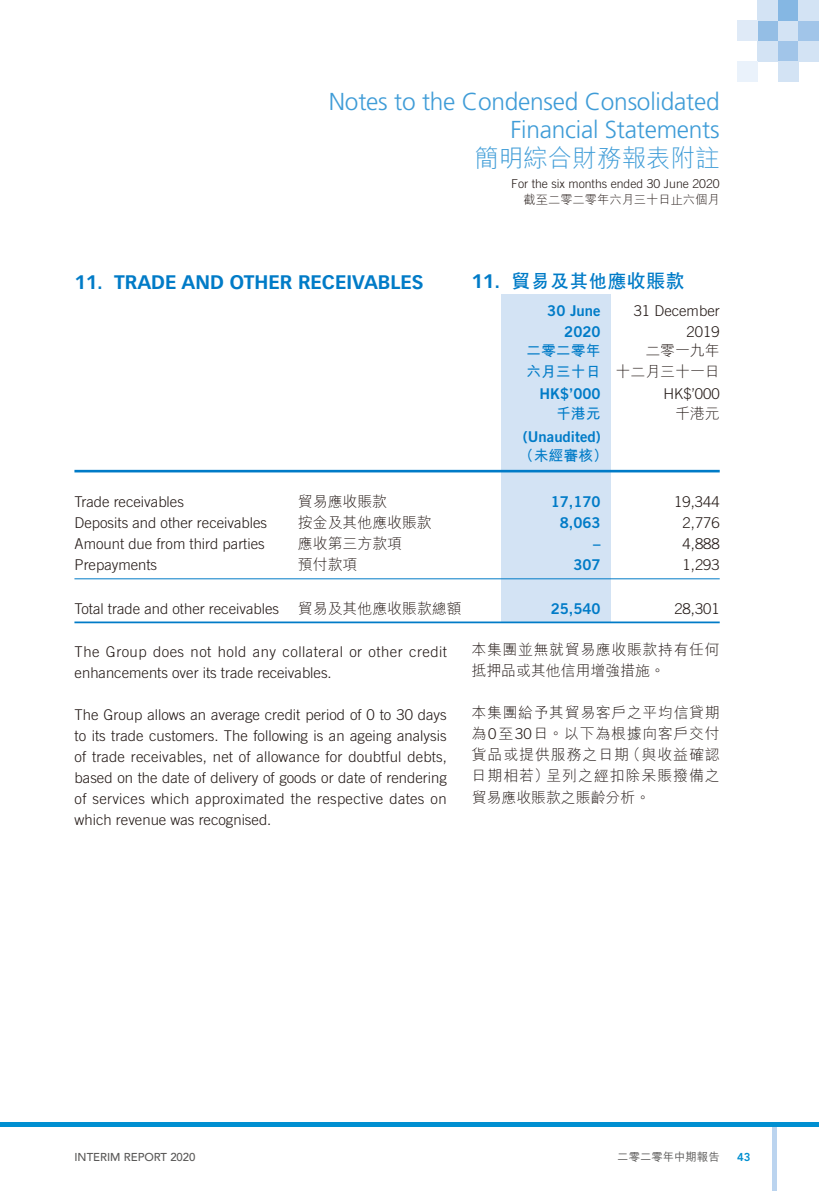
<style>
.page{position:relative;width:819px;height:1191px;background:#fff}
.page>*{position:absolute;margin:0;border:0;box-sizing:border-box;transform-origin:0 0}
.t1{font:300 24.5px/28px "Frutiger LT Std";letter-spacing:-.01em;color:#3f9cd7;text-align:right}
.t2{font:300 24.5px "M Hei HK";color:#3f9cd7}
.t3{font:700 19.25px "Vectora LT Std";color:#007bc7}
.t4{font:700 19.25px "C Hei 2 HK";color:#007bc7}
.t5{font:300 14.88px/21px "Trade Gothic LT Std";color:#231916;text-align:justify}
.t6{font:300 14.88px/21px "M Hei HK";color:#231916;text-align:right}
.t7{font:300 14.88px/21px "Trade Gothic LT Std";letter-spacing:.03em;color:#231916}
.t8{font:14.88px "Trade Gothic LT Std Bd 2";color:#007bc7}
.t9{font:300 14.88px/21px "M Hei HK";letter-spacing:.045em;color:#231916}
.t10{font:700 14.88px "M Hei HK";color:#007bc7}
.t11{font:300 12.25px "Trade Gothic LT Std";color:#231916}
.t12{font:300 12.25px "M Hei HK";color:#231916}
.t13{font:500 11.38px "Avenir LT Std";color:#595857}
.t14{font:500 11.38px "M Hei HK";color:#595857}
.t15{font:800 11.38px "Avenir LT Std";color:#008fd1}
.s1{font-family:"Vectora LT Std"}
.s2{font-weight:700;color:#007bc7}
.s3{font-family:"Trade Gothic LT Std"}
</style>
<div class="page">
<div style="left:771px;top:1126px;width:5px;height:65px;background:#bbd4ef"></div>
<div style="left:0;top:1122px;width:819px;height:5px;background:#008fd1"></div>
<div style="left:757px;top:41px;width:21px;height:20px;background:#d3e3f4"></div>
<div style="left:757px;top:20px;width:21px;height:21px;background:#94bee5"></div>
<div style="left:737px;top:61px;width:20px;height:21px;background:#eaf2fb"></div>
<div style="left:757px;top:0;width:21px;height:20px;background:#d3e3f4"></div>
<div style="left:778px;top:41px;width:20px;height:20px;background:#a1c5e9"></div>
<div style="left:778px;top:20px;width:20px;height:21px;background:#d3e3f4"></div>
<div style="left:778px;top:0;width:20px;height:20px;background:#85b7e3"></div>
<div style="left:798px;top:41px;width:21px;height:20px;background:#d3e3f4"></div>
<div style="left:778px;top:61px;width:20px;height:21px;background:#d3e3f4"></div>
<div style="left:798px;top:20px;width:21px;height:21px;background:#a1c5e9"></div>
<div style="left:737px;top:20px;width:20px;height:21px;background:#dfeaf7"></div>
<div style="left:798px;top:0;width:21px;height:20px;background:#d3e3f4"></div>
<div style="left:501px;top:294px;width:109px;height:328px;background:#d3e3f4"></div>
<hr style="left:74px;top:470px;width:645px;height:2px;background:#007bc7">
<hr style="left:74px;top:578px;width:645px;height:1px;background:#007bc7">
<hr style="left:74px;top:621px;width:645px;height:2px;background:#007bc7">
<h1 class="t1" style="left:329px;top:88px;width:392px">Notes to the Condensed Consolidated<br>Financial Statements</h1>
<h1 class="t2" style="left:474px;top:146px;width:246px">簡明綜合財務報表附註</h1>
<p class="t11" style="left:511px;top:176px;width:210px">For the six months ended 30 June 2020</p>
<p class="t12" style="left:523px;top:193px;width:197px">截至二零二零年六月三十日止六個月</p>
<p class="t3" style="left:74px;top:270px;width:350px">11. TRADE AND OTHER RECEIVABLES</p>
<p class="t4" style="left:471px;top:272px;width:214px"><span class="s1">11.</span> 貿易及其他應收賬款</p>
<p class="t8" style="left:547px;top:301px;width:55px">30 June</p>
<p class="t5" style="left:633px;top:300px;width:87px">31 December</p>
<p class="t8" style="left:564px;top:322px;width:38px">2020</p>
<p class="t5" style="left:686px;top:321px;width:35px">2019</p>
<p class="t10" style="left:526px;top:340px;width:76px">二零二零年</p>
<p class="t6" style="left:526px;top:340px;width:195px">二零一九年<br><span class="s2">六月三十日</span> 十二月三十一日</p>
<p class="t8" style="left:539px;top:384px;width:63px">HK$’000</p>
<p class="t5" style="left:663px;top:383px;width:58px">HK$’000</p>
<p class="t10" style="left:556px;top:403px;width:46px">千港元</p>
<p class="t6" style="left:675px;top:403px;width:46px">千港元</p>
<p class="t8" style="left:523px;top:427px;width:79px">(Unaudited)</p>
<p class="t10" style="left:519px;top:445px;width:91px">（未經審核）</p>
<p class="t5" style="left:74px;top:491px;width:111px">Trade receivables</p>
<p class="t6" style="left:298px;top:490px;width:91px">貿易應收賬款</p>
<p class="t8" style="left:550px;top:492px;width:51px">17,170</p>
<p class="t5" style="left:674px;top:491px;width:47px">19,344</p>
<p class="t5" style="left:75px;top:512px;width:194px">Deposits and other receivables</p>
<p class="t6" style="left:298px;top:511px;width:135px">按金及其他應收賬款</p>
<p class="t8" style="left:559px;top:513px;width:42px">8,063</p>
<p class="t5" style="left:682px;top:512px;width:39px">2,776</p>
<p class="t5" style="left:75px;top:533px;width:192px">Amount due from third parties</p>
<p class="t6" style="left:298px;top:532px;width:106px">應收第三方款項</p>
<p class="t8" style="left:593px;top:534px;width:9px">–</p>
<p class="t5" style="left:682px;top:533px;width:39px">4,888</p>
<p class="t5" style="left:75px;top:554px;width:84px">Prepayments</p>
<p class="t6" style="left:298px;top:553px;width:61px">預付款項</p>
<p class="t8" style="left:573px;top:555px;width:29px">307</p>
<p class="t5" style="left:682px;top:554px;width:39px">1,293</p>
<p class="t5" style="left:75px;top:597px;width:206px">Total trade and other receivables</p>
<p class="t6" style="left:298px;top:597px;width:165px">貿易及其他應收賬款總額</p>
<p class="t8" style="left:550px;top:599px;width:51px">25,540</p>
<p class="t5" style="left:674px;top:597px;width:47px">28,301</p>
<p class="t7" style="left:75px;top:640px;width:374px">The Group does not hold any collateral or other credit enhancements over its trade receivables.</p>
<p class="t5" style="left:75px;top:703px;width:374px">The Group allows an average credit period of 0 to 30 days to its trade customers. The following is an ageing analysis of trade receivables, net of allowance for doubtful debts, based on the date of delivery of goods or date of rendering of services which approximated the respective dates on which revenue was recognised.</p>
<p class="t9" style="left:471px;top:639px;width:250px">本集團並無就貿易應收賬款持有任何抵押品或其他信用增強措施。</p>
<p class="t6" style="left:471px;top:702px;width:250px;text-align:justify">本集團給予其貿易客戶之平均信貸期為<span class="s3">0</span>至<span class="s3">30</span>日。以下為根據向客戶交付貨品或提供服務之日期（與收益確認日期相若）呈列之經扣除呆賬撥備之貿易應收賬款之賬齡分析。</p>
<p class="t13" style="left:74px;top:1150px;width:123px">INTERIM REPORT 2020</p>
<p class="t14" style="left:617px;top:1149px;width:104px">二零二零年中期報告</p>
<p class="t15" style="left:737px;top:1150px;width:15px">43</p>
</div>
